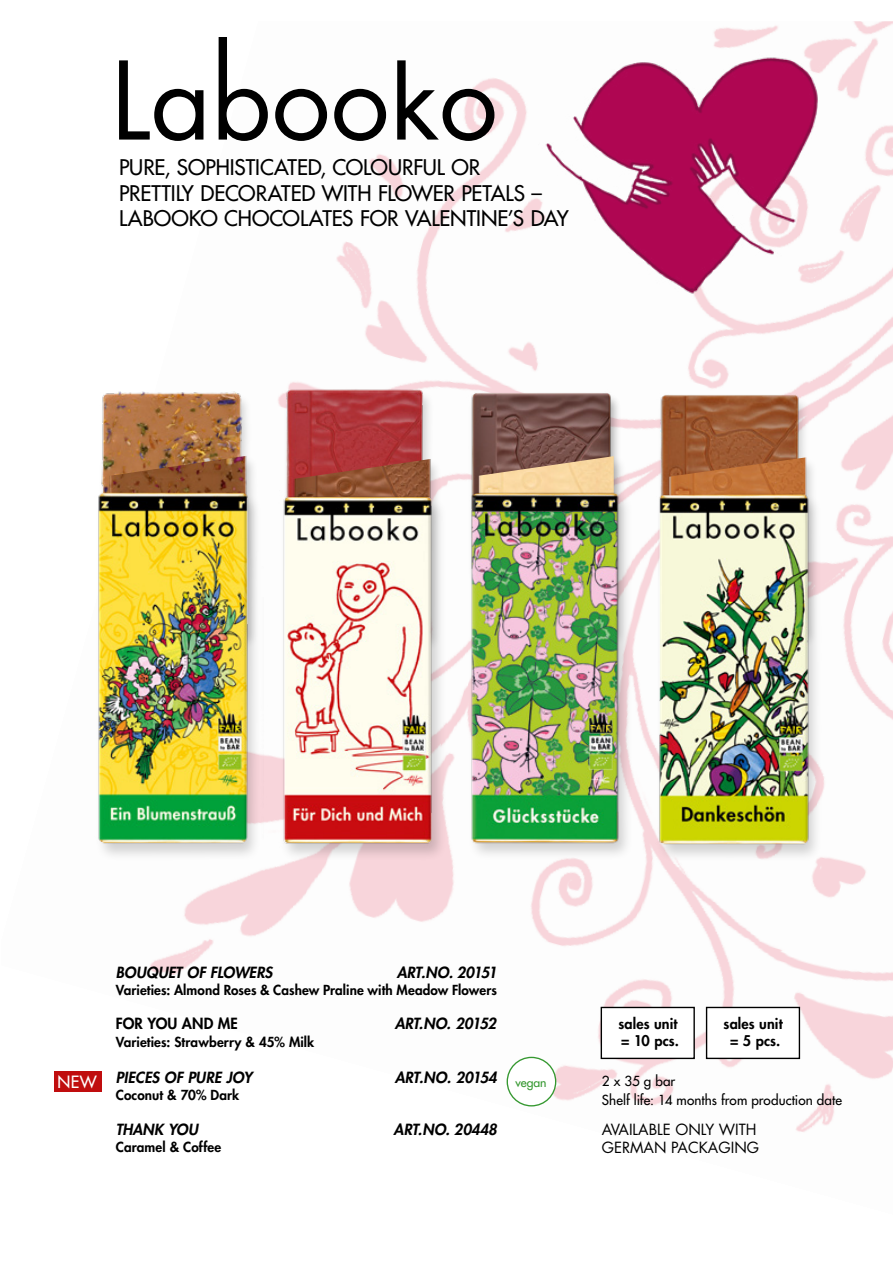
<style>
.page{position:relative;width:893px;height:1263px;background:#fff}
.page>*{position:absolute;margin:0;border:0;box-sizing:border-box;transform-origin:0 0}
.t1{font:500 21px/25.2px "Futura Std";letter-spacing:-.01em;color:#000}
.t2{font:500 16.5px "Futura Std";color:#fff}
.t3{font:italic 800 15px "Futura Std";letter-spacing:-.005em;color:#000}
.t4{font:15px/18px "Futura Std";color:#000}
.t5{font:italic 800 15px "Futura Std";letter-spacing:-.025em;color:#000}
.t6{font:italic 800 15px "Futura Std";letter-spacing:-.03em;color:#000}
.t7{font:800 15px "Futura Std";letter-spacing:.01em;color:#000}
.t8{font:800 14.4px/17.2px "Futura Std";letter-spacing:.01em;color:#000}
.t9{font:800 13.5px "Futura Std";letter-spacing:.005em;color:#000}
.t10{font:500 13.5px/19.5px "Futura Std";letter-spacing:.005em;color:#000}
.t11{font:500 12.15px "Futura Std";color:#359830}
</style>
<div class="page">
<img style="left:101px;top:21px;width:792px;height:1111px">
<img style="left:522px;top:33px;width:358px;height:292px">
<svg style="left:119px;top:37px;width:375px;height:104px"></svg>
<img style="left:655px;top:388px;width:146px;height:89px">
<img style="left:663px;top:457px;width:146px;height:20px">
<img style="left:468px;top:385px;width:146px;height:91px">
<div style="left:283px;top:390px;width:151px;height:189px;background:#000;opacity:.18"></div>
<img style="left:281px;top:388px;width:144px;height:92px">
<img style="left:290px;top:459px;width:143px;height:21px">
<img style="left:262px;top:480px;width:189px;height:380px">
<div style="left:97px;top:392px;width:157px;height:190px;background:#000;opacity:.18"></div>
<img style="left:98px;top:391px;width:145px;height:85px">
<img style="left:106px;top:455px;width:143px;height:21px">
<img style="left:97px;top:476px;width:172px;height:383px">
<img style="left:638px;top:477px;width:192px;height:383px">
<img style="left:472px;top:456px;width:142px;height:20px">
<img style="left:451px;top:476px;width:189px;height:382px">
<div style="left:54px;top:1071px;width:47px;height:21px;background:#c00d0e"></div>
<div style="left:601px;top:1007px;width:93px;height:51px;background:#fff"></div>
<div style="left:601px;top:1007px;width:94px;height:52px;border:1px solid #000"></div>
<div style="left:707px;top:1007px;width:92px;height:51px;background:#fff"></div>
<div style="left:706px;top:1007px;width:94px;height:52px;border:1px solid #000"></div>
<div style="left:507px;top:1057px;width:49px;height:49px;background:#fff;border-radius:50%"></div>
<div style="left:507px;top:1057px;width:49px;height:49px;border:1px solid #359830;border-radius:50%"></div>
<h1 class="t1" style="left:119px;top:155px;width:451px">PURE, SOPHISTICATED, COLOURFUL OR<br>PRETTILY DECORATED WITH FLOWER PETALS –<br>LABOOKO CHOCOLATES FOR VALENTINE’S DAY</h1>
<p class="t2" style="left:57px;top:1072px;width:41px">NEW</p>
<p class="t3" style="left:116px;top:963px;width:158px">BOUQUET OF FLOWERS</p>
<p class="t5" style="left:397px;top:963px;width:102px">ART.NO. 20151</p>
<p class="t9" style="left:116px;top:981px;width:383px">Varieties: Almond Roses &amp; Cashew Praline with Meadow Flowers</p>
<p class="t7" style="left:116px;top:1014px;width:124px">FOR YOU AND ME</p>
<p class="t6" style="left:395px;top:1014px;width:103px">ART.NO. 20152</p>
<p class="t9" style="left:116px;top:1034px;width:200px">Varieties: Strawberry &amp; 45% Milk</p>
<p class="t3" style="left:116px;top:1068px;width:138px">PIECES OF PURE JOY</p>
<p class="t5" style="left:395px;top:1068px;width:103px">ART.NO. 20154</p>
<p class="t9" style="left:116px;top:1086px;width:125px">Coconut &amp; 70% Dark</p>
<p class="t3" style="left:116px;top:1120px;width:84px">THANK YOU</p>
<p class="t3" style="left:394px;top:1120px;width:105px">ART.NO. 20448</p>
<p class="t9" style="left:116px;top:1138px;width:107px">Caramel &amp; Coffee</p>
<p class="t11" style="left:515px;top:1075px;width:33px">vegan</p>
<p class="t8" style="left:618px;top:1015px;width:62px">sales unit = 10 pcs.</p>
<p class="t8" style="left:724px;top:1015px;width:60px;text-align:center">sales unit = 5 pcs.</p>
<p class="t10" style="left:602px;top:1071px;width:242px">2 x 35 g bar<br>Shelf life: 14 months from production date</p>
<p class="t4" style="left:602px;top:1121px;width:159px">AVAILABLE ONLY WITH<br>GERMAN PACKAGING</p>
</div>
